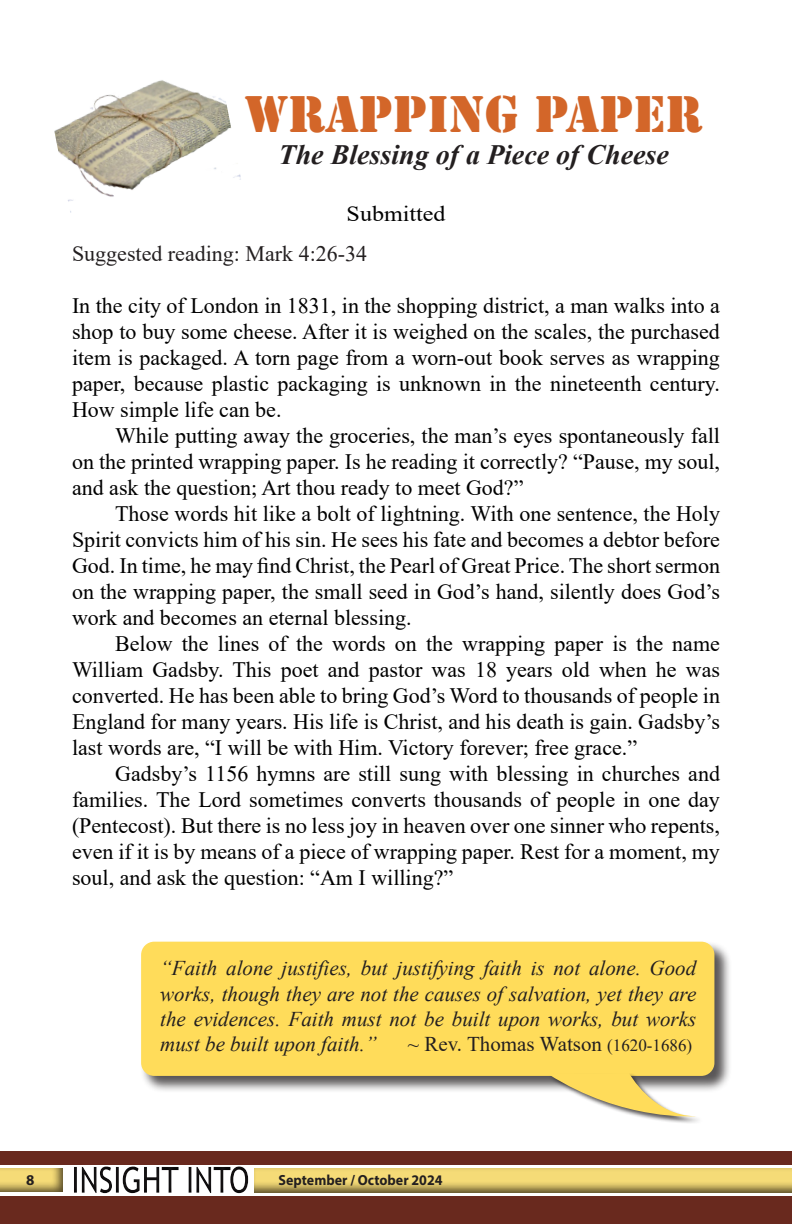
<style>
.page{position:relative;width:792px;height:1224px;background:#fff}
.page>*{position:absolute;margin:0;border:0;box-sizing:border-box;transform-origin:0 0}
.t1{font:48px "Stencil Std";color:#d36629}
.t2{font:italic 700 28px "Times New Roman";color:#231f20}
.t3{font:22px/26px "Times New Roman";color:#000;text-align:justify}
.t4{font:22px "Times New Roman";color:#231f20}
.t5{font:21.8px "Times New Roman";color:#000;scale:1.1 1}
.t6{font:italic 21px/25.2px "Times New Roman";color:#231f20;text-align:justify}
.t7{font:21px "Times New Roman";color:#231f20}
.t8{font:700 15px "Myriad Pro";color:#231f20}
.t9{font:700 14.6px "Myriad Pro";color:#231f20;scale:.95 1}
.s1{font-size:17px}
</style>
<div class="page">
<div style="left:253px;top:1161px;width:539px;height:32px;background:#231f20;opacity:.75"></div>
<div style="left:0;top:1152px;width:792px;height:13px;background:#69291e"></div>
<div style="left:0;top:1196px;width:792px;height:28px;background:#69291e"></div>
<div style="left:55px;top:1157px;width:234px;height:48px;background:#231f20;opacity:.8"></div>
<div style="left:0;top:1165px;width:65px;height:28px;background:#231f20;opacity:.75"></div>
<div style="left:141px;top:941px;width:591px;height:152px;background:#231f20;opacity:.75"></div>
<div style="left:141px;top:942px;width:573px;height:134px;background:#ffdc5a;border-radius:13px"></div>
<div style="left:548px;top:1073px;width:155px;height:51px;background:#231f20;opacity:.75"></div>
<svg style="left:548px;top:1073px;width:148px;height:49px"></svg>
<img style="left:54px;top:80px;width:187px;height:133px">
<p class="t1" style="left:245px;top:83px;width:460px">WRAPPING PAPER</p>
<p class="t2" style="left:279px;top:135px;width:392px">The Blessing of a Piece of Cheese</p>
<p class="t5" style="left:347px;top:199px;width:91px">Submitted</p>
<p class="t4" style="left:72px;top:238px;width:297px">Suggested reading: Mark 4:26-34</p>
<p class="t3" style="left:72px;top:292px;width:650px">In the city of London in 1831, in the shopping district, a man walks into a shop to buy some cheese. After it is weighed on the scales, the purchased item is packaged. A torn page from a worn-out book serves as wrapping paper, because plastic packaging is unknown in the nineteenth century.<br>How simple life can be.</p>
<p class="t3" style="left:72px;top:422px;width:650px;text-indent:43px">While putting away the groceries, the man’s eyes spontaneously fall on the printed wrapping paper. Is he reading it correctly? “Pause, my soul, and ask the question; Art thou ready to meet God?”</p>
<p class="t3" style="left:72px;top:500px;width:650px;text-indent:43px">Those words hit like a bolt of lightning. With one sentence, the Holy Spirit convicts him of his sin. He sees his fate and becomes a debtor before God. In time, he may find Christ, the Pearl of Great Price. The short sermon on the wrapping paper, the small seed in God’s hand, silently does God’s work and becomes an eternal blessing.</p>
<p class="t3" style="left:72px;top:630px;width:650px;text-indent:43px">Below the lines of the words on the wrapping paper is the name William Gadsby. This poet and pastor was 18 years old when he was converted. He has been able to bring God’s Word to thousands of people in England for many years. His life is Christ, and his death is gain. Gadsby’s last words are, “I will be with Him. Victory forever; free grace.”</p>
<p class="t3" style="left:72px;top:760px;width:650px;text-indent:43px">Gadsby’s 1156 hymns are still sung with blessing in churches and families. The Lord sometimes converts thousands of people in one day (Pentecost). But there is no less joy in heaven over one sinner who repents, even if it is by means of a piece of wrapping paper. Rest for a moment, my soul, and ask the question: “Am I willing?”</p>
<p class="t6" style="left:160px;top:955px;width:538px">“Faith alone justifies, but justifying faith is not alone. Good works, though they are not the causes of salvation, yet they are the evidences. Faith must not be built upon works, but works must be built upon faith.”</p>
<p class="t7" style="left:408px;top:1029px;width:286px">~ Rev. Thomas Watson <span class="s1">(1620-1686)</span></p>
<p class="t8" style="left:26px;top:1170px;width:10px">8</p>
<p class="t9" style="left:278px;top:1170px;width:174px">September / October 2024</p>
</div>
